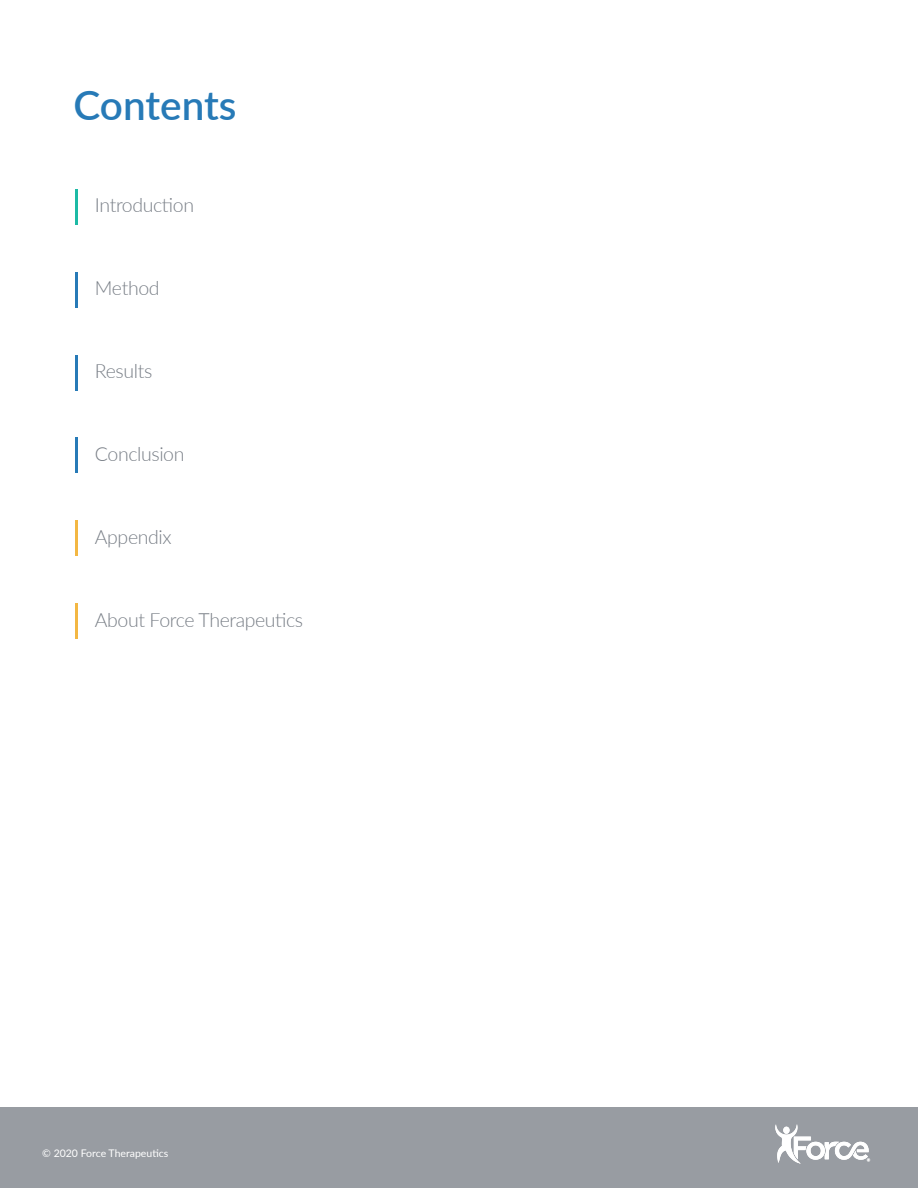
<style>
.page{position:relative;width:918px;height:1188px;background:#fff}
.page>*{position:absolute;margin:0;border:0;box-sizing:border-box;transform-origin:0 0}
.t1{font:600 40.5px "Lato";letter-spacing:-.005em;color:#277ab7}
.t2{font:300 19.5px "Lato";letter-spacing:-.02em;color:#787e86}
.t3{font:10.5px "Lato";color:#fff}
</style>
<div class="page">
<div style="left:0;top:1107px;width:918px;height:81px;background:#989ca2"></div>
<img style="left:775px;top:1124px;width:96px;height:40px">
<hr style="left:75px;top:189px;width:3px;height:35px;background:#1dbaa5">
<hr style="left:75px;top:355px;width:3px;height:35px;background:#277ab7">
<hr style="left:75px;top:272px;width:3px;height:35px;background:#277ab7">
<hr style="left:75px;top:438px;width:3px;height:35px;background:#277ab7">
<hr style="left:75px;top:521px;width:3px;height:35px;background:#f3b743">
<hr style="left:75px;top:604px;width:3px;height:35px;background:#f3b743">
<h1 class="t1" style="left:74px;top:76px;width:165px">Contents</h1>
<p class="t2" style="left:95px;top:191px;width:101px">Introduction</p>
<p class="t2" style="left:95px;top:274px;width:66px">Method</p>
<p class="t2" style="left:95px;top:357px;width:59px">Results</p>
<p class="t2" style="left:95px;top:440px;width:91px">Conclusion</p>
<p class="t2" style="left:95px;top:523px;width:78px">Appendix</p>
<p class="t2" style="left:95px;top:606px;width:210px">About Force Therapeutics</p>
<p class="t3" style="left:42px;top:1146px;width:128px">© 2020 Force Therapeutics</p>
</div>
